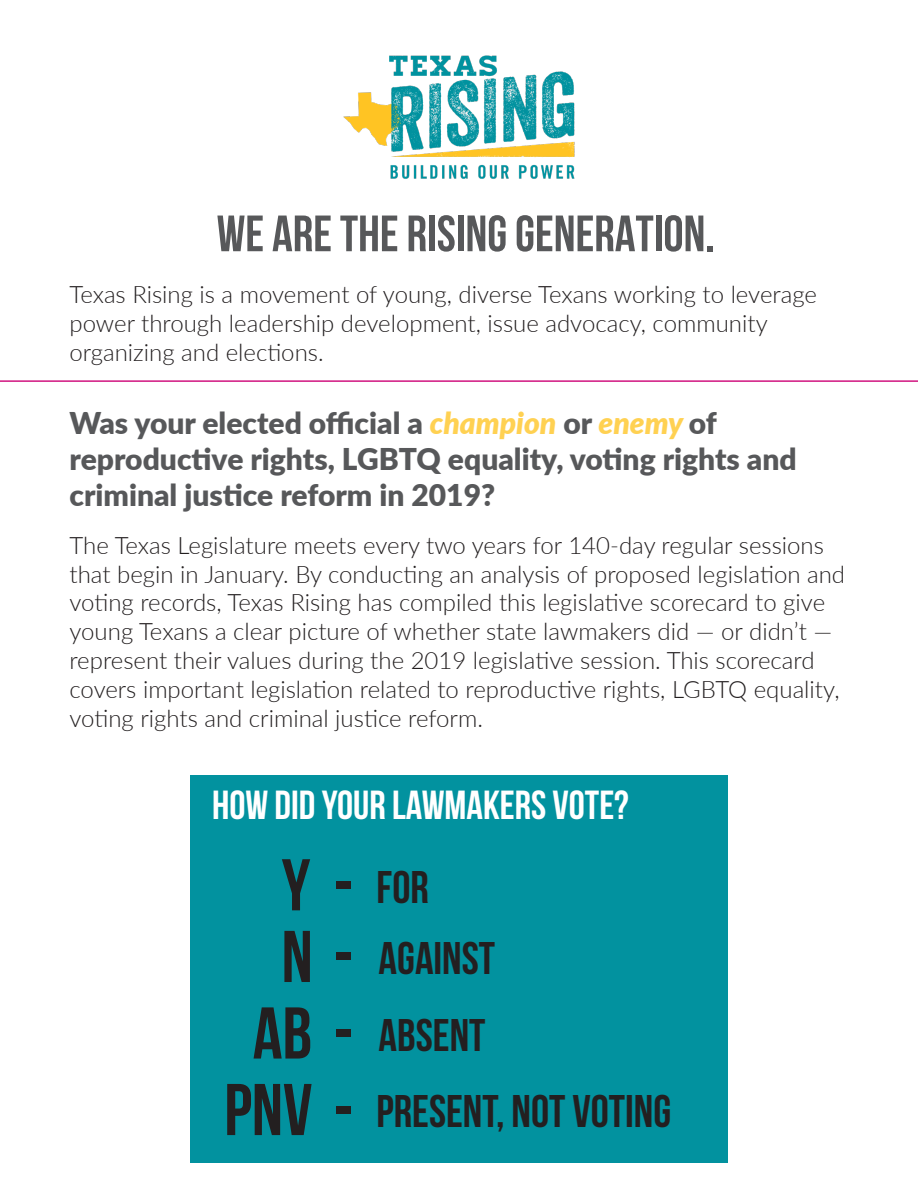
<style>
.page{position:relative;width:918px;height:1188px;background:#fff}
.page>*{position:absolute;margin:0;border:0;box-sizing:border-box;transform-origin:0 0}
.t1{font:700 73.05px "Bebas Neue";color:#231f20}
.t2{font:700 51px "Bebas Neue";color:#57585a}
.t3{font:700 45.75px "Bebas Neue";color:#231f20}
.t4{font:700 40.65px "Bebas Neue";color:#fff}
.Paragraph_Style_1{font:900 30px/36px "Lato";color:#57585a}
.t5{font:300 24px/28.8px "Lato";color:#231f20}
.s1{font-style:italic;color:#ffd152}
</style>
<div class="page">
<img style="left:343px;top:55px;width:232px;height:124px">
<div style="left:190px;top:775px;width:538px;height:388px;background:#02929f"></div>
<hr style="left:0;top:380px;width:918px;height:2px;background:#d1147f">
<p class="t2" style="left:217px;top:206px;width:500px">WE ARE THE RISING GENERATION.</p>
<p class="t5" style="left:69px;top:279px;width:749px">Texas Rising is a movement of young, diverse Texans working to leverage power through leadership development, issue advocacy, community organizing and elections.</p>
<p class="Paragraph_Style_1" style="left:69px;top:404px;width:729px">Was your elected official a <span class="s1">champion</span> or <span class="s1">enemy</span> of reproductive rights, LGBTQ equality, voting rights and criminal justice reform in 2019?</p>
<p class="t5" style="left:69px;top:530px;width:777px">The Texas Legislature meets every two years for 140-day regular sessions that begin in January. By conducting an analysis of proposed legislation and voting records, Texas Rising has compiled this legislative scorecard to give young Texans a clear picture of whether state lawmakers did — or didn’t — represent their values during the 2019 legislative session. This scorecard covers important legislation related to reproductive rights, LGBTQ equality, voting rights and criminal justice reform.</p>
<p class="t4" style="left:212px;top:783px;width:418px">HOW DID YOUR LAWMAKERS VOTE?</p>
<p class="t1" style="left:282px;top:845px;width:74px">Y -</p>
<p class="t3" style="left:377px;top:862px;width:54px">FOR</p>
<p class="t3" style="left:379px;top:933px;width:118px">AGAINST</p>
<p class="t1" style="left:282px;top:917px;width:74px">N -</p>
<p class="t1" style="left:253px;top:993px;width:102px">AB-</p>
<p class="t1" style="left:224px;top:1070px;width:131px">PNV -</p>
<p class="t3" style="left:379px;top:1010px;width:108px">ABSENT</p>
<p class="t3" style="left:377px;top:1087px;width:296px">PRESENT, NOT VOTING</p>
</div>
